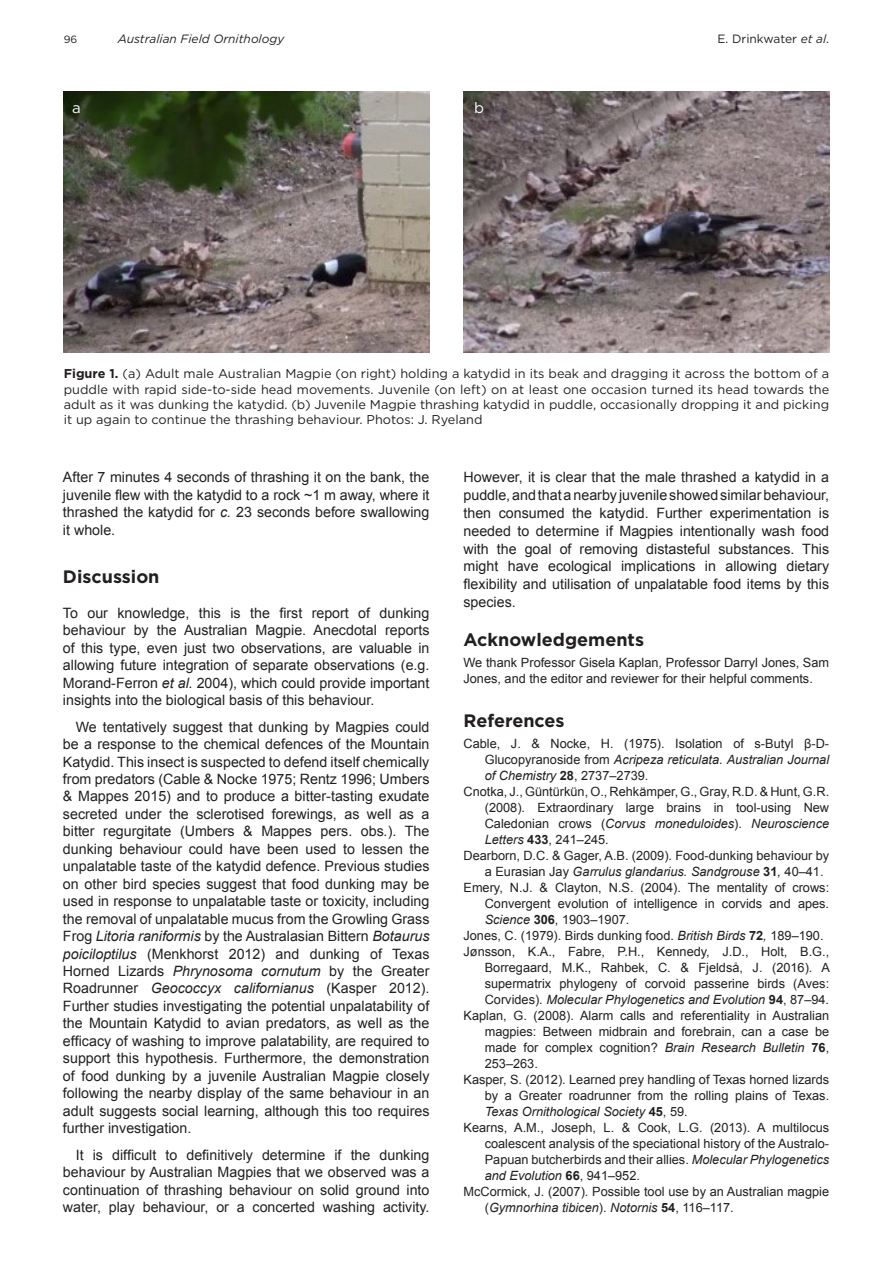
<style>
.page{position:relative;width:893px;height:1263px;background:#fff}
.page>*{position:absolute;margin:0;border:0;box-sizing:border-box;transform-origin:0 0}
.t1{font:700 18px "Gotham";color:#231f20}
.Heading_-_Results{font:15px "Gotham";color:#fff}
.t2{font:14.25px/17.4px "Arial";color:#231f20;text-align:justify}
.EndNote_Bibliography{font:12.75px/16px "Arial";color:#231f20;text-align:justify}
.Heading_-_Results-2{font:12.75px/15.3px "Gotham";color:#231f20;text-align:justify}
.A4-firstpara{font:12.75px/16px "Arial";color:#231f20}
.t3{font:italic 12px "Gotham";color:#231f20}
.t4{font:12px "Gotham";color:#231f20}
.t5{font:10.5px "Gotham";color:#231f20}
.s1{font-style:italic}
.s2{font-weight:700}
</style>
<div class="page">
<img style="left:64px;top:91px;width:365px;height:262px">
<img style="left:463px;top:91px;width:366px;height:262px">
<p class="t5" style="left:64px;top:32px;width:15px">96</p>
<p class="t3" style="left:118px;top:31px;width:168px">Australian Field Ornithology</p>
<p class="t4" style="left:717px;top:31px;width:113px">E. Drinkwater <span class="s1">et al</span>.</p>
<p class="Heading_-_Results" style="left:72px;top:98px;width:10px">a</p>
<p class="Heading_-_Results" style="left:474px;top:98px;width:11px">b</p>
<p class="Heading_-_Results-2" style="left:64px;top:366px;width:767px"><span class="s2">Figure 1.</span> (a) Adult male Australian Magpie (on right) holding a katydid in its beak and dragging it across the bottom of a puddle with rapid side-to-side head movements. Juvenile (on left) on at least one occasion turned its head towards the adult as it was dunking the katydid. (b) Juvenile Magpie thrashing katydid in puddle, occasionally dropping it and picking it up again to continue the thrashing behaviour. Photos: J. Ryeland</p>
<p class="t2" style="left:63px;top:469px;width:368px">After 7 minutes 4 seconds of thrashing it on the bank, the juvenile flew with the katydid to a rock ~1 m away, where it thrashed the katydid for <span class="s1">c.</span> 23 seconds before swallowing it whole.</p>
<p class="t1" style="left:63px;top:565px;width:98px">Discussion</p>
<p class="t2" style="left:63px;top:604px;width:368px">To our knowledge, this is the first report of dunking behaviour by the Australian Magpie. Anecdotal reports of this type, even just two observations, are valuable in allowing future integration of separate observations (e.g.<br>Morand-Ferron <span class="s1">et al.</span> 2004), which could provide important insights into the biological basis of this behaviour.</p>
<p class="t2" style="left:63px;top:718px;width:368px;text-indent:13px">We tentatively suggest that dunking by Magpies could be a response to the chemical defences of the Mountain Katydid. This insect is suspected to defend itself chemically from predators (Cable &amp; Nocke 1975; Rentz 1996; Umbers &amp; Mappes 2015) and to produce a bitter-tasting exudate secreted under the sclerotised forewings, as well as a bitter regurgitate (Umbers &amp; Mappes pers. obs<span class="s1">.</span>). The dunking behaviour could have been used to lessen the unpalatable taste of the katydid defence. Previous studies on other bird species suggest that food dunking may be used in response to unpalatable taste or toxicity, including the removal of unpalatable mucus from the Growling Grass Frog <span class="s1">Litoria raniformis</span> by the Australasian Bittern <span class="s1">Botaurus poiciloptilus</span> (Menkhorst 2012) and dunking of Texas Horned Lizards <span class="s1">Phrynosoma cornutum</span> by the Greater Roadrunner <span class="s1">Geococcyx californianus</span> (Kasper 2012).<br>Further studies investigating the potential unpalatability of the Mountain Katydid to avian predators, as well as the efficacy of washing to improve palatability, are required to support this hypothesis. Furthermore, the demonstration of food dunking by a juvenile Australian Magpie closely following the nearby display of the same behaviour in an adult suggests social learning, although this too requires further investigation.</p>
<p class="t2" style="left:63px;top:1146px;width:368px;text-indent:13px">It is difficult to definitively determine if the dunking behaviour by Australian Magpies that we observed was a continuation of thrashing behaviour on solid ground into water, play behaviour, or a concerted washing activity.</p>
<p class="t2" style="left:463px;top:469px;width:367px;line-height:17.9px">However, it is clear that the male thrashed a katydid in a puddle, and that a nearby juvenile showed similar behaviour, then consumed the katydid. Further experimentation is needed to determine if Magpies intentionally wash food with the goal of removing distasteful substances. This might have ecological implications in allowing dietary flexibility and utilisation of unpalatable food items by this species.</p>
<p class="t1" style="left:463px;top:628px;width:182px">Acknowledgements</p>
<p class="A4-firstpara" style="left:463px;top:654px;width:367px">We thank Professor Gisela Kaplan, Professor Darryl Jones, Sam<br>Jones, and the editor and reviewer for their helpful comments.</p>
<p class="t1" style="left:463px;top:709px;width:103px">References</p>
<p class="EndNote_Bibliography" style="left:485px;top:735px;width:346px;text-indent:-21px">Cable, J. &amp; Nocke, H. (1975). Isolation of s-Butyl β-D-Glucopyranoside from <span class="s1">Acripeza reticulata</span>. <span class="s1">Australian Journal of Chemistry</span> <span class="s2">28</span>, 2737–2739.</p>
<p class="EndNote_Bibliography" style="left:485px;top:783px;width:346px;text-indent:-21px">Cnotka, J., Güntürkün, O., Rehkämper, G., Gray, R.D. &amp; Hunt, G.R. (2008). Extraordinary large brains in tool-using New Caledonian crows (<span class="s1">Corvus moneduloides</span>). <span class="s1">Neuroscience Letters</span> <span class="s2">433</span>, 241–245.</p>
<p class="EndNote_Bibliography" style="left:485px;top:847px;width:346px;text-indent:-21px">Dearborn, D.C. &amp; Gager, A.B. (2009). Food-dunking behaviour by a Eurasian Jay <span class="s1">Garrulus glandarius. Sandgrouse</span> <span class="s2">31</span><span class="s1">,</span> 40–41.</p>
<p class="EndNote_Bibliography" style="left:485px;top:879px;width:346px;text-indent:-21px">Emery, N.J. &amp; Clayton, N.S. (2004). The mentality of crows:<br>Convergent evolution of intelligence in corvids and apes.<br><span class="s1">Science</span> <span class="s2">306</span>, 1903–1907.</p>
<p class="EndNote_Bibliography" style="left:463px;top:927px;width:362px">Jones, C. (1979). Birds dunking food. <span class="s1">British Birds</span> <span class="s2">72</span><span class="s1">,</span> 189–190.</p>
<p class="EndNote_Bibliography" style="left:485px;top:943px;width:347px;text-indent:-21px">Jønsson, K.A., Fabre, P.H., Kennedy, J.D., Holt, B.G., Borregaard, M.K., Rahbek, C. &amp; Fjeldså, J. (2016). A supermatrix phylogeny of corvoid passerine birds (Aves:<br>Corvides). <span class="s1">Molecular Phylogenetics and Evolution</span> <span class="s2">94</span>, 87–94.</p>
<p class="EndNote_Bibliography" style="left:485px;top:1007px;width:346px;text-indent:-21px">Kaplan, G. (2008). Alarm calls and referentiality in Australian magpies: Between midbrain and forebrain, can a case be made for complex cognition? <span class="s1">Brain Research Bulletin</span> <span class="s2">76</span>, 253–263.</p>
<p class="EndNote_Bibliography" style="left:485px;top:1071px;width:346px;text-indent:-21px">Kasper, S. (2012). Learned prey handling of Texas horned lizards by a Greater roadrunner from the rolling plains of Texas.<br><span class="s1">Texas Ornithological Society</span> <span class="s2">45</span>, 59.</p>
<p class="EndNote_Bibliography" style="left:485px;top:1119px;width:346px;text-indent:-21px">Kearns, A.M., Joseph, L. &amp; Cook, L.G. (2013). A multilocus coalescent analysis of the speciational history of the Australo-Papuan butcherbirds and their allies. <span class="s1">Molecular Phylogenetics and Evolution</span> <span class="s2">66</span>, 941–952.</p>
<p class="EndNote_Bibliography" style="left:485px;top:1183px;width:346px;text-indent:-21px">McCormick, J. (2007). Possible tool use by an Australian magpie (<span class="s1">Gymnorhina tibicen</span>). <span class="s1">Notornis</span> <span class="s2">54</span>, 116–117.</p>
</div>
